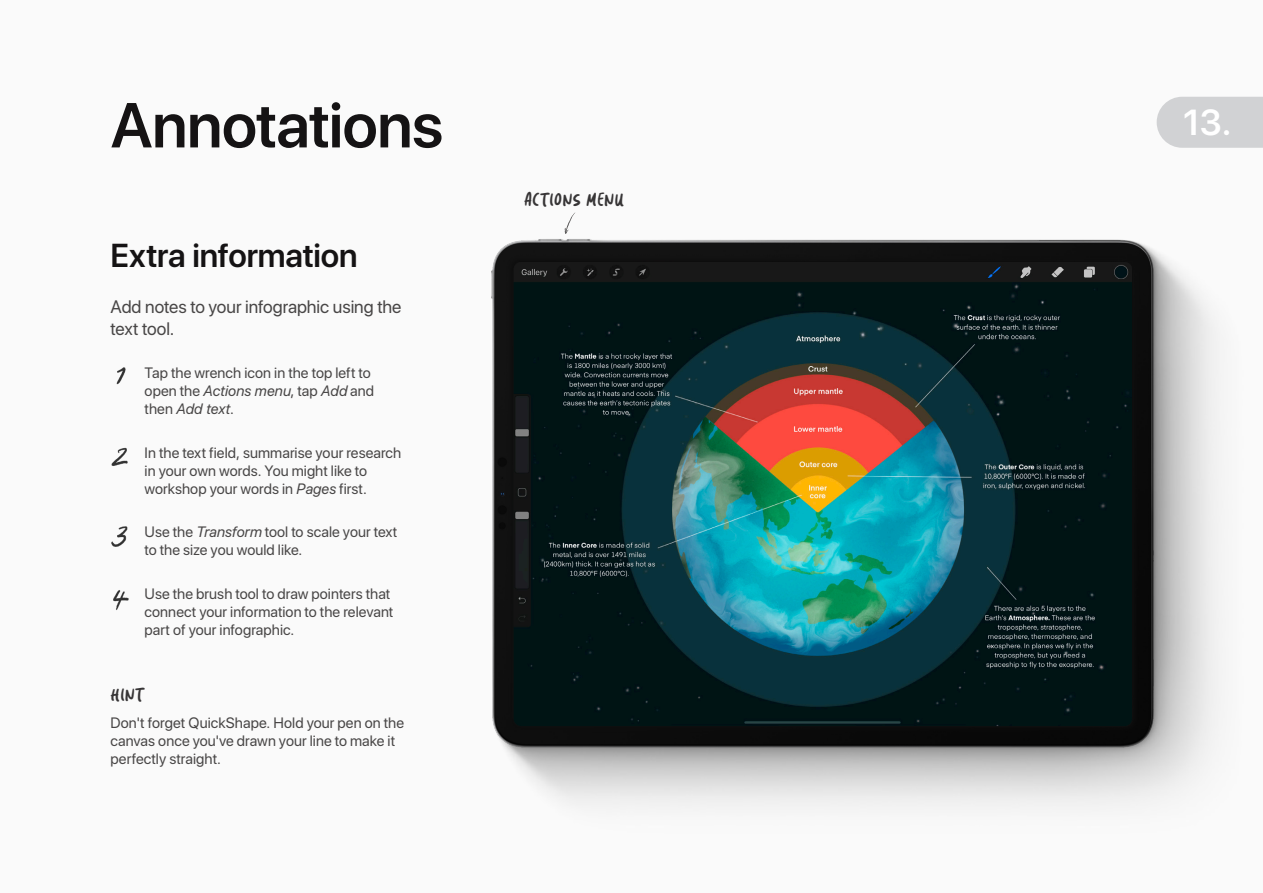
<style>
.page{position:relative;width:1263px;height:893px;background:#fafafa}
.page>*{position:absolute;margin:0;border:0;box-sizing:border-box;transform-origin:0 0}
.H1_-_42pt{font:600 63px "SF Pro Display";letter-spacing:-.01em;color:#151314}
.Page_numbers{font:600 36px "SF Pro Display";color:#fff}
.H2_-_30pt{font:600 33px "SF Pro Display";letter-spacing:-.005em;color:#151314}
.HandwrittenType{font:700 24px "Springs Note";letter-spacing:.005em;color:#373536}
.Basic_Body{font:18px/21.6px "SF Pro Display";letter-spacing:-.005em;color:#484646}
.Body___Numbered_List{font:15px/18px "SF Pro Display";letter-spacing:.005em;color:#484646}
.Small_Body_-_10pt{font:15px/18px "SF Pro Display";letter-spacing:.005em;color:#484646}
.s1{font-style:italic}
</style>
<div class="page">
<img style="left:491px;top:228px;width:723px;height:574px">
<div style="left:1157px;top:97px;width:106px;height:51px;background:#d1d2d4"></div>
<img style="left:116px;top:367px;width:10px;height:18px">
<img style="left:111px;top:447px;width:17px;height:19px">
<img style="left:111px;top:526px;width:17px;height:21px">
<img style="left:113px;top:590px;width:16px;height:20px">
<svg style="left:565px;top:212px;width:11px;height:22px"></svg>
<p class="H1_-_42pt" style="left:111px;top:80px;width:334px">Annotations</p>
<p class="Page_numbers" style="left:1183px;top:97px;width:50px">13.</p>
<p class="H2_-_30pt" style="left:111px;top:232px;width:249px">Extra information</p>
<p class="Basic_Body" style="left:111px;top:296px;width:292px">Add notes to your infographic using the text tool.</p>
<p class="Body___Numbered_List" style="left:145px;top:364px;width:231px">Tap the wrench icon in the top left to open the <span class="s1">Actions menu</span>, tap <span class="s1">Add</span> and then <span class="s1">Add text</span>.</p>
<p class="Body___Numbered_List" style="left:145px;top:443px;width:258px">In the text field, summarise your research in your own words. You might like to workshop your words in <span class="s1">Pages</span> first.</p>
<p class="Body___Numbered_List" style="left:145px;top:523px;width:254px">Use the <span class="s1">Transform</span> tool to scale your text to the size you would like.</p>
<p class="Body___Numbered_List" style="left:145px;top:584px;width:250px">Use the brush tool to draw pointers that connect your information to the relevant part of your infographic.</p>
<p class="HandwrittenType" style="left:111px;top:683px;width:35px">HINT</p>
<p class="Small_Body_-_10pt" style="left:111px;top:713px;width:295px">Don't forget QuickShape. Hold your pen on the canvas once you've drawn your line to make it perfectly straight.</p>
<p class="HandwrittenType" style="left:524px;top:188px;width:101px">ACTIONS MENU</p>
</div>
